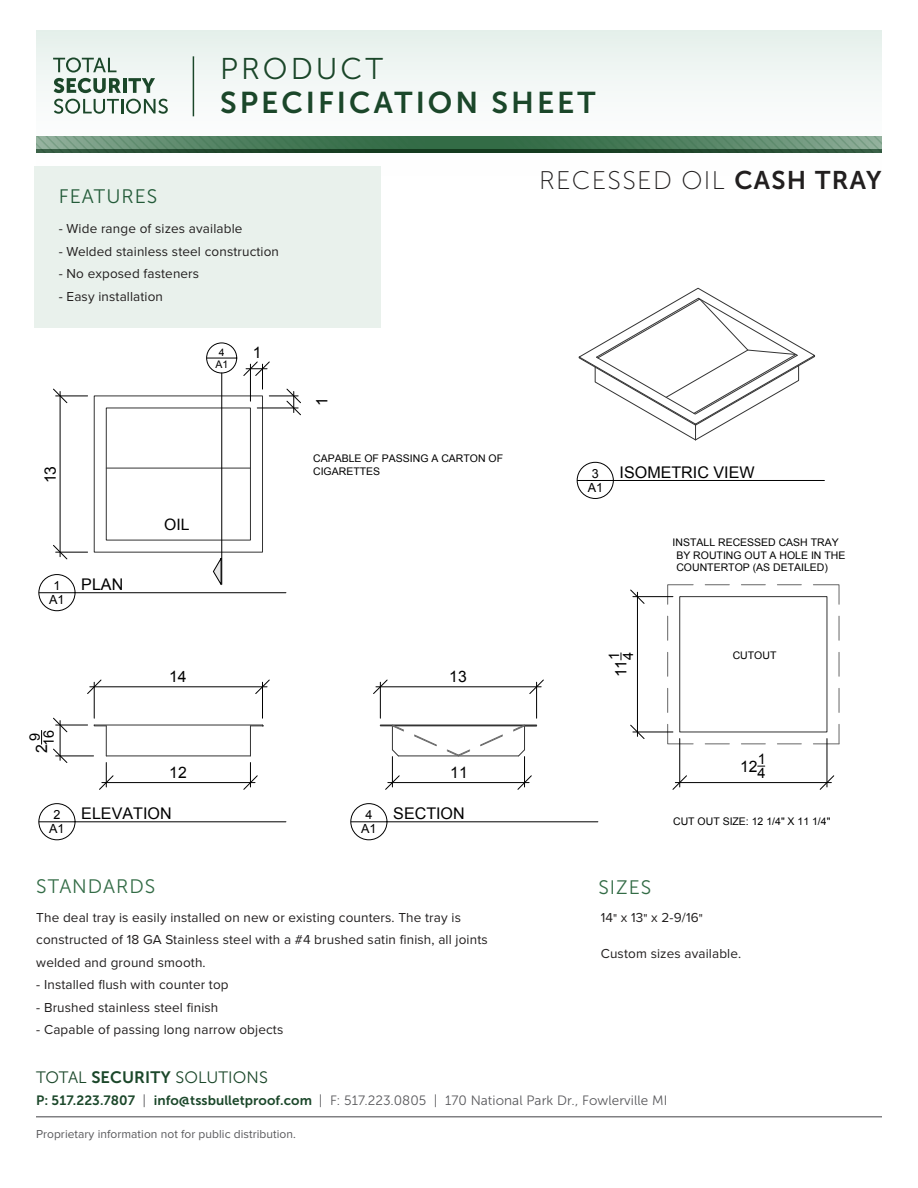
<style>
.page{position:relative;width:918px;height:1188px;background:#fff}
.page>*{position:absolute;margin:0;border:0;box-sizing:border-box;transform-origin:0 0}
.t1{font:30px "Museo Sans 700";letter-spacing:.1em;color:#1b472a}
.t2{font:30px "Museo Sans 300";letter-spacing:.1em;color:#1b472a}
.t3{font:25.5px "Museo Sans 100";letter-spacing:.05em;color:#221f1f}
.t4{font:19.5px "Museo Sans 300";letter-spacing:.05em;color:#336c46}
.t5{font:19.5px "Museo Sans 300";letter-spacing:.05em;color:#235b39}
.t6{font:16.5px "Museo Sans 300";letter-spacing:.005em;color:#1b472a}
.t7{font:16.05px "Arial";color:#000}
.t8{font:15.75px "Arial";color:#000}
.t9{font:14.4px/13.8px "Arial";color:#000}
.t10{font:13.5px/22.5px "Proxima Nova";letter-spacing:.01em;color:#221f1f}
.t11{font:13.5px "Museo Sans 300";letter-spacing:.005em;color:#59595c}
.t12{font:12.6px "Arial";color:#000}
.t13{font:12px "Proxima Nova";letter-spacing:.005em;color:#59595c}
.t14{font:10.5px/12.6px "Arial";color:#000}
.s1{font-family:"Museo Sans 700"}
.s2{font-size:11.85px;color:#231f20}
.s3{font-family:"Museo Sans 700";color:#1b472a}
</style>
<div class="page">
<hr style="left:36px;top:1116px;width:846px;height:2px;background:#808083">
<svg style="left:36px;top:31px;width:846px;height:86px"></svg>
<div style="left:34px;top:166px;width:347px;height:162px;background:#e9f1ec"></div>
<svg style="left:53px;top:57px;width:68px;height:36px"></svg>
<hr style="left:123px;top:78px;width:4px;height:15px;background:#1b472a">
<svg style="left:128px;top:78px;width:27px;height:15px"></svg>
<svg style="left:54px;top:99px;width:114px;height:15px"></svg>
<hr style="left:194px;top:58px;width:2px;height:60px;background:#fff">
<hr style="left:193px;top:56px;width:1px;height:60px;background:#1b472a">
<svg style="left:36px;top:136px;width:846px;height:14px;background:#4f7e5e"></svg>
<hr style="left:36px;top:150px;width:846px;height:3px;background:#235b39">
<svg style="left:38px;top:287px;width:802px;height:554px"></svg>
<div style="left:577px;top:462px;width:37px;height:37px;border:1px solid #000;border-radius:50%"></div>
<hr style="left:577px;top:480px;width:247px;height:1px;background:#000">
<h1 class="t2" style="left:220px;top:52px;width:164px">PRODUCT</h1>
<h1 class="t1" style="left:220px;top:86px;width:377px">SPECIFICATION SHEET</h1>
<h3 class="t5" style="left:59px;top:186px;width:100px">FEATURES</h3>
<p class="t10" style="left:59px;top:218px;width:185px">- Wide range of sizes available</p>
<p class="t10" style="left:59px;top:241px;width:222px">- Welded stainless steel construction</p>
<p class="t10" style="left:59px;top:263px;width:142px">- No exposed fasteners</p>
<p class="t10" style="left:59px;top:286px;width:106px">- Easy installation</p>
<p class="t14" style="left:219px;top:346px;width:7px">4</p>
<p class="t8" style="left:253px;top:342px;width:10px">1</p>
<p class="t14" style="left:215px;top:358px;width:14px">A1</p>
<p class="t8" style="left:40px;top:483px;width:19px;rotate:-90deg">13</p>
<p class="t12" style="left:53px;top:578px;width:9px">1</p>
<p class="t12" style="left:49px;top:591px;width:17px">A1</p>
<p class="t7" style="left:81px;top:574px;width:44px">PLAN</p>
<p class="t8" style="left:164px;top:514px;width:27px">OIL</p>
<p class="t9" style="left:28px;top:746px;width:18px;text-align:center;rotate:-90deg">9<br>16</p>
<p class="t8" style="left:31px;top:753px;width:10px;rotate:-90deg">2</p>
<p class="t12" style="left:53px;top:807px;width:9px">2</p>
<p class="t12" style="left:49px;top:821px;width:17px">A1</p>
<p class="t8" style="left:169px;top:667px;width:19px">14</p>
<p class="t8" style="left:169px;top:762px;width:19px">12</p>
<p class="t7" style="left:81px;top:803px;width:92px">ELEVATION</p>
<p class="t8" style="left:312px;top:406px;width:10px;rotate:-90deg">1</p>
<p class="t14" style="left:313px;top:452px;width:192px">CAPABLE OF PASSING A CARTON OF<br>CIGARETTES</p>
<p class="t8" style="left:449px;top:666px;width:19px">13</p>
<p class="t12" style="left:365px;top:807px;width:9px">4</p>
<p class="t12" style="left:361px;top:821px;width:17px">A1</p>
<p class="t8" style="left:450px;top:762px;width:19px">11</p>
<p class="t7" style="left:393px;top:803px;width:73px">SECTION</p>
<h3 class="t4" style="left:36px;top:876px;width:121px">STANDARDS</h3>
<p class="t10" style="left:36px;top:906px;width:453px">The deal tray is easily installed on new or existing counters. The tray is constructed of 18 GA Stainless steel with a #4 brushed satin finish, all joints welded and ground smooth.</p>
<p class="t10" style="left:36px;top:974px;width:194px">- Installed flush with counter top</p>
<p class="t10" style="left:36px;top:996px;width:184px">- Brushed stainless steel finish</p>
<p class="t10" style="left:36px;top:1019px;width:248px">- Capable of passing long narrow objects</p>
<p class="t6" style="left:36px;top:1068px;width:233px">TOTAL <span class="s1">SECURITY</span> SOLUTIONS</p>
<h2 class="t3" style="left:539px;top:166px;width:344px">RECESSED OIL <span class="s1">CASH TRAY</span></h2>
<p class="t12" style="left:592px;top:465px;width:9px">3</p>
<p class="t12" style="left:588px;top:479px;width:17px">A1</p>
<p class="t7" style="left:620px;top:462px;width:136px">ISOMETRIC VIEW</p>
<p class="t14" style="left:676px;top:536px;width:171px;text-indent:-4px">INSTALL RECESSED CASH TRAY<br>BY ROUTING OUT A HOLE IN THE<br>COUNTERTOP (AS DETAILED)</p>
<p class="t9" style="left:607px;top:660px;width:10px;rotate:-90deg">1<br>4</p>
<p class="t8" style="left:611px;top:677px;width:19px;rotate:-90deg">11</p>
<p class="t14" style="left:733px;top:649px;width:45px">CUTOUT</p>
<p class="t8" style="left:740px;top:756px;width:19px">12</p>
<p class="t9" style="left:758px;top:753px;width:10px">1<br>4</p>
<p class="t14" style="left:673px;top:815px;width:159px">CUT OUT SIZE: 12 1/4" X 11 1/4"</p>
<h3 class="t4" style="left:598px;top:877px;width:54px">SIZES</h3>
<p class="t10" style="left:601px;top:906px;width:104px">14<span class="s2">"</span> x 13<span class="s2">"</span> x 2-9/16<span class="s2">"</span></p>
<p class="t10" style="left:601px;top:943px;width:142px">Custom sizes available.</p>
<p class="t11" style="left:36px;top:1093px;width:633px"><span class="s3">P: 517.223.7807</span> | <span class="s3">info@tssbulletproof.com</span> | F: 517.223.0805 | 170 National Park Dr., Fowlerville MI</p>
<p class="t13" style="left:36px;top:1127px;width:261px">Proprietary information not for public distribution.</p>
</div>
